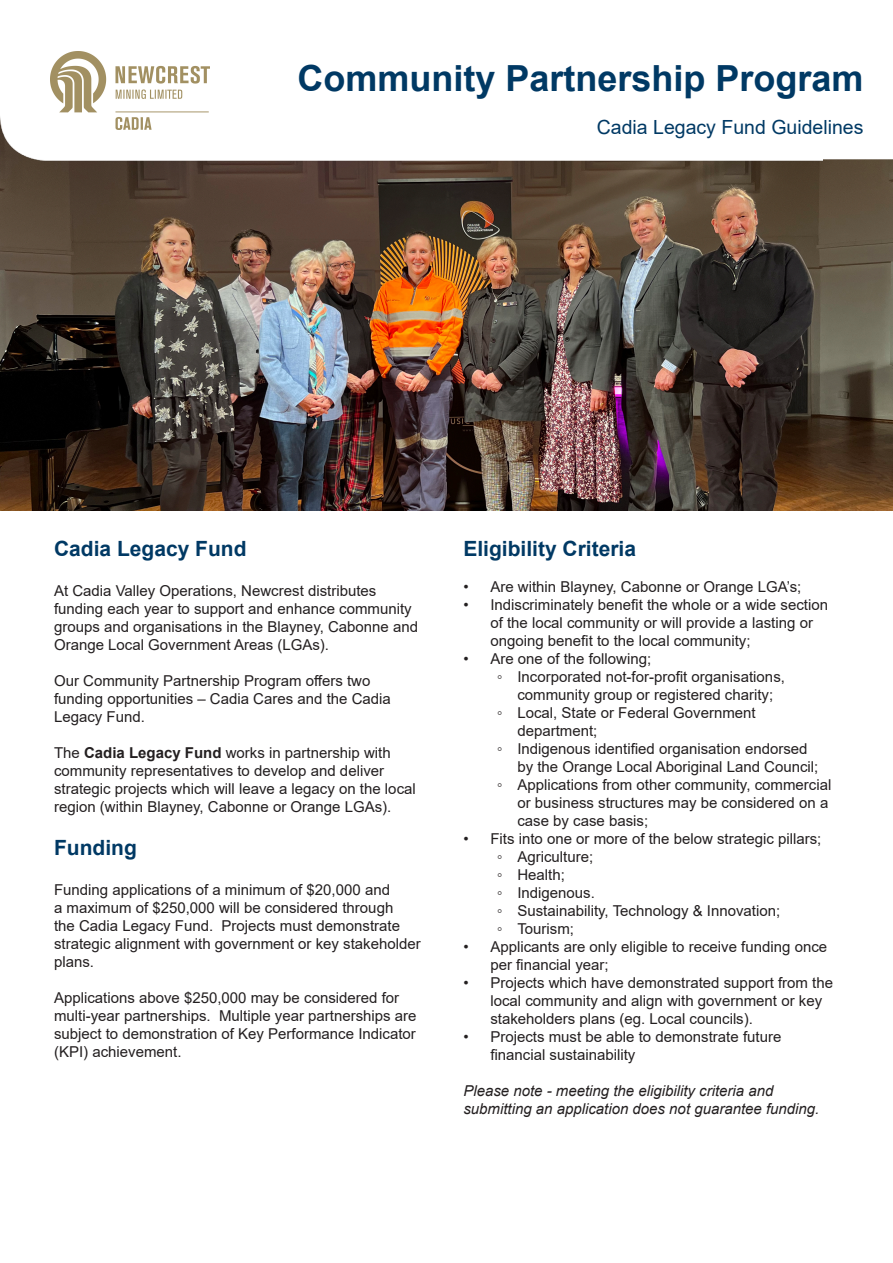
<style>
.page{position:relative;width:893px;height:1263px;background:#fff}
.page>*{position:absolute;margin:0;border:0;box-sizing:border-box;transform-origin:0 0}
.t1{font:700 36px "Arial";color:#003964}
.t2{font:700 21px "Arial";color:#003964}
.t3{font:19.5px "Arial";color:#003964}
.t4{font:15px/18px "Arial";color:#231f20}
.t5{font:italic 15px/18px "Arial";color:#231f20}
.s1{font-weight:700}
</style>
<div class="page">
<img style="left:0;top:159px;width:893px;height:351px">
<img style="left:0;top:66px;width:823px;height:110px">
<div style="left:24px;top:77px;width:180px;height:69px;background:#fff"></div>
<img style="left:51px;top:51px;width:158px;height:78px">
<svg style="left:690px;top:66px;width:133px;height:93px"></svg>
<p class="t1" style="left:297px;top:52px;width:568px">Community Partnership Program</p>
<p class="t3" style="left:597px;top:113px;width:268px">Cadia Legacy Fund Guidelines</p>
<p class="t2" style="left:54px;top:534px;width:194px">Cadia Legacy Fund</p>
<p class="t4" style="left:54px;top:581px;width:366px">At Cadia Valley Operations, Newcrest distributes funding each year to support and enhance community groups and organisations in the Blayney, Cabonne and Orange Local Government Areas (LGAs).</p>
<p class="t4" style="left:54px;top:671px;width:338px">Our Community Partnership Program offers two funding opportunities – Cadia Cares and the Cadia<br>Legacy Fund.</p>
<p class="t4" style="left:54px;top:743px;width:363px">The <span class="s1">Cadia Legacy Fund</span> works in partnership with community representatives to develop and deliver strategic projects which will leave a legacy on the local region (within Blayney, Cabonne or Orange LGAs).</p>
<p class="t2" style="left:54px;top:833px;width:84px">Funding</p>
<p class="t4" style="left:54px;top:880px;width:368px">Funding applications of a minimum of $20,000 and<br>a maximum of $250,000 will be considered through<br>the Cadia Legacy Fund. Projects must demonstrate strategic alignment with government or key stakeholder plans.</p>
<p class="t4" style="left:54px;top:988px;width:364px">Applications above $250,000 may be considered for multi-year partnerships. Multiple year partnerships are subject to demonstration of Key Performance Indicator (KPI) achievement.</p>
<p class="t2" style="left:463px;top:534px;width:174px">Eligibility Criteria</p>
<p class="t4" style="left:463px;top:578px;width:340px">• Are within Blayney, Cabonne or Orange LGA’s;</p>
<p class="t4" style="left:490px;top:596px;width:339px;text-indent:-27px">• Indiscriminately benefit the whole or a wide section of the local community or will provide a lasting or ongoing benefit to the local community;</p>
<p class="t4" style="left:463px;top:650px;width:189px">• Are one of the following;</p>
<p class="t4" style="left:497px;top:668px;width:289px;text-align:center">◦ Incorporated not-for-profit organisations, community group or registered charity;</p>
<p class="t4" style="left:517px;top:704px;width:240px;text-indent:-20px">◦ Local, State or Federal Government department;</p>
<p class="t4" style="left:517px;top:740px;width:302px;text-indent:-20px">◦ Indigenous identified organisation endorsed by the Orange Local Aboriginal Land Council;</p>
<p class="t4" style="left:517px;top:776px;width:315px;text-indent:-20px">◦ Applications from other community, commercial or business structures may be considered on a case by case basis;</p>
<p class="t4" style="left:463px;top:830px;width:359px">• Fits into one or more of the below strategic pillars;</p>
<p class="t4" style="left:497px;top:848px;width:98px">◦ Agriculture;</p>
<p class="t4" style="left:497px;top:866px;width:69px">◦ Health;</p>
<p class="t4" style="left:497px;top:884px;width:99px">◦ Indigenous.</p>
<p class="t4" style="left:497px;top:902px;width:285px">◦ Sustainability, Technology &amp; Innovation;</p>
<p class="t4" style="left:497px;top:920px;width:78px">◦ Tourism;</p>
<p class="t4" style="left:490px;top:938px;width:338px;text-indent:-27px">• Applicants are only eligible to receive funding once per financial year;</p>
<p class="t4" style="left:490px;top:974px;width:344px;text-indent:-27px">• Projects which have demonstrated support from the local community and align with government or key stakeholders plans (eg. Local councils).</p>
<p class="t4" style="left:490px;top:1028px;width:292px;text-indent:-27px">• Projects must be able to demonstrate future financial sustainability</p>
<p class="t5" style="left:463px;top:1082px;width:358px">Please note - meeting the eligibility criteria and submitting an application does not guarantee funding.</p>
</div>
